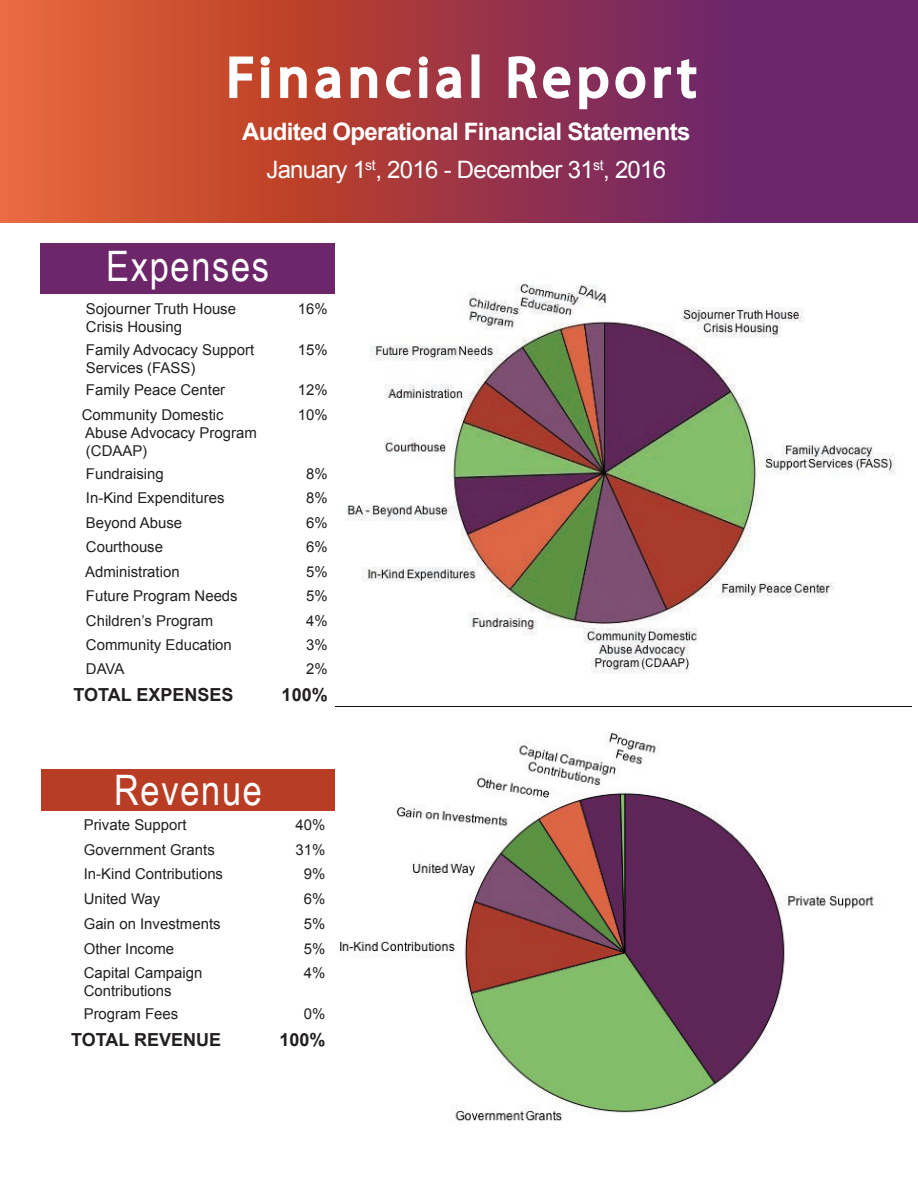
<style>
.page{position:relative;width:918px;height:1188px;background:#fff}
.page>*{position:absolute;margin:0;border:0;box-sizing:border-box;transform-origin:0 0}
.t1{font:57px "Myriad Pro";letter-spacing:.1em;color:#fff}
.t2{font:42px "Arial Narrow";letter-spacing:.04em;color:#fff}
.t3{font:700 24px/37.8px "Arial";letter-spacing:-.03em;color:#fff;text-align:center}
.t4{font:700 18px "Arial";color:#231f20}
.t5{font:14.85px/18px "Arial";color:#231f20}
.s1{font-weight:400}
</style>
<div class="page">
<svg style="left:0;top:0;width:918px;height:222px;background:#a03b49"></svg>
<svg style="left:228px;top:55px;width:43px;height:44px"></svg>
<svg style="left:278px;top:65px;width:30px;height:34px"></svg>
<svg style="left:314px;top:65px;width:28px;height:35px"></svg>
<svg style="left:349px;top:65px;width:30px;height:34px"></svg>
<svg style="left:385px;top:55px;width:44px;height:45px"></svg>
<svg style="left:435px;top:65px;width:28px;height:35px"></svg>
<div style="left:472px;top:54px;width:8px;height:44px;border:3px solid #fff"></div>
<svg style="left:507px;top:54px;width:191px;height:57px"></svg>
<img style="left:346px;top:284px;width:550px;height:390px">
<img style="left:339px;top:731px;width:535px;height:390px">
<div style="left:41px;top:769px;width:294px;height:42px;background:#b93d25"></div>
<div style="left:40px;top:243px;width:295px;height:51px;background:#6c2669"></div>
<h1 class="t1" style="left:227px;top:42px;width:471px">Financial Report</h1>
<h3 class="t3" style="left:242px;top:114px;width:450px">Audited Operational Financial Statements<br><span class="s1">January 1</span><sup>st</sup><span class="s1">, 2016 - December 31</span><sup>st</sup><span class="s1">, 2016</span></h3>
<h2 class="t2" style="left:106px;top:236px;width:165px">Expenses</h2>
<p class="t5" style="left:86px;top:300px;width:152px">Sojourner Truth House<br>Crisis Housing</p>
<p class="t5" style="left:298px;top:300px;width:31px">16%</p>
<p class="t5" style="left:86px;top:341px;width:170px">Family Advocacy Support<br>Services (FASS)</p>
<p class="t5" style="left:298px;top:341px;width:31px">15%</p>
<p class="t5" style="left:86px;top:381px;width:141px">Family Peace Center</p>
<p class="t5" style="left:298px;top:381px;width:31px">12%</p>
<p class="t5" style="left:82px;top:406px;width:177px">Community Domestic<br>Abuse Advocacy Program (CDAAP)</p>
<p class="t5" style="left:298px;top:406px;width:31px">10%</p>
<p class="t5" style="left:86px;top:465px;width:79px">Fundraising</p>
<p class="t5" style="left:306px;top:465px;width:23px">8%</p>
<p class="t5" style="left:86px;top:489px;width:140px">In-Kind Expenditures</p>
<p class="t5" style="left:306px;top:489px;width:23px">8%</p>
<p class="t5" style="left:86px;top:514px;width:98px">Beyond Abuse</p>
<p class="t5" style="left:306px;top:514px;width:23px">6%</p>
<p class="t5" style="left:86px;top:538px;width:79px">Courthouse</p>
<p class="t5" style="left:306px;top:538px;width:23px">6%</p>
<p class="t5" style="left:85px;top:563px;width:96px">Administration</p>
<p class="t5" style="left:306px;top:563px;width:23px">5%</p>
<p class="t5" style="left:86px;top:587px;width:153px">Future Program Needs</p>
<p class="t5" style="left:306px;top:587px;width:23px">5%</p>
<p class="t5" style="left:86px;top:611px;width:129px">Children’s Program</p>
<p class="t5" style="left:306px;top:611px;width:23px">4%</p>
<p class="t5" style="left:86px;top:636px;width:147px">Community Education</p>
<p class="t5" style="left:306px;top:636px;width:23px">3%</p>
<p class="t5" style="left:86px;top:660px;width:40px">DAVA</p>
<p class="t5" style="left:306px;top:660px;width:23px">2%</p>
<p class="t4" style="left:73px;top:683px;width:162px">TOTAL EXPENSES</p>
<p class="t4" style="left:282px;top:683px;width:48px">100%</p>
<h2 class="t2" style="left:114px;top:760px;width:149px">Revenue</h2>
<p class="t5" style="left:84px;top:816px;width:104px">Private Support</p>
<p class="t5" style="left:296px;top:816px;width:31px">40%</p>
<p class="t5" style="left:84px;top:841px;width:133px">Government Grants</p>
<p class="t5" style="left:296px;top:841px;width:31px">31%</p>
<p class="t5" style="left:84px;top:865px;width:141px">In-Kind Contributions</p>
<p class="t5" style="left:304px;top:865px;width:23px">9%</p>
<p class="t5" style="left:84px;top:890px;width:78px">United Way</p>
<p class="t5" style="left:304px;top:890px;width:23px">6%</p>
<p class="t5" style="left:84px;top:915px;width:138px">Gain on Investments</p>
<p class="t5" style="left:304px;top:915px;width:23px">5%</p>
<p class="t5" style="left:84px;top:940px;width:92px">Other Income</p>
<p class="t5" style="left:304px;top:940px;width:23px">5%</p>
<p class="t5" style="left:84px;top:964px;width:120px">Capital Campaign<br>Contributions</p>
<p class="t5" style="left:304px;top:964px;width:23px">4%</p>
<p class="t5" style="left:84px;top:1005px;width:96px">Program Fees</p>
<p class="t5" style="left:304px;top:1005px;width:23px">0%</p>
<p class="t4" style="left:71px;top:1027px;width:152px">TOTAL REVENUE</p>
<p class="t4" style="left:279px;top:1027px;width:48px">100%</p>
</div>
